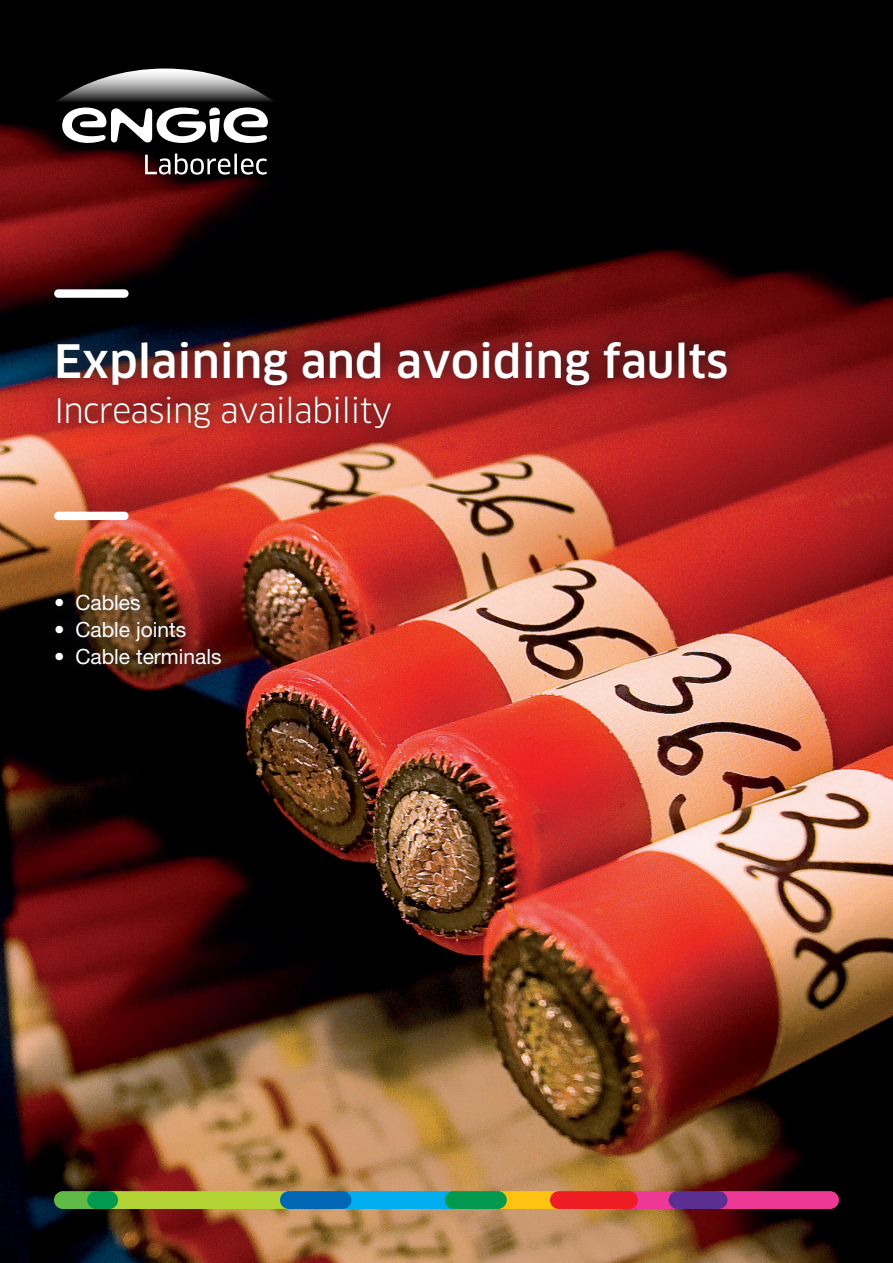
<style>
.page{position:relative;width:893px;height:1263px;background:#fff}
.page>*{position:absolute;margin:0;border:0;box-sizing:border-box;transform-origin:0 0}
.t1{font:500 45px "Clan OT";color:#fff}
.t2{font:33px "Clan OT";letter-spacing:-.025em;color:#fff}
.Brood_tekst_zwart{font:21px "Helvetica Neue LT Pro";color:#fff}
</style>
<div class="page">
<img style="left:0;top:0;width:893px;height:1263px">
<div style="left:54px;top:512px;width:75px;height:8px;background:#fff;border-radius:4px"></div>
<div style="left:54px;top:289px;width:75px;height:9px;background:#fff;border-radius:4px"></div>
<div style="left:42px;top:326px;width:700px;height:116px;background:#231f20;opacity:.75"></div>
<div style="left:40px;top:580px;width:196px;height:100px;background:#231f20;opacity:.75"></div>
<div style="left:710px;top:1191px;width:129px;height:18px;background:#ed3896;border-radius:9px"></div>
<div style="left:620px;top:1191px;width:66px;height:18px;background:#ed3896;border-radius:9px"></div>
<div style="left:489px;top:1191px;width:79px;height:18px;background:#fec210;border-radius:9px"></div>
<div style="left:550px;top:1191px;width:88px;height:18px;background:#ee1d23;border-radius:9px"></div>
<div style="left:334px;top:1191px;width:129px;height:18px;background:#00aeef;border-radius:9px"></div>
<div style="left:100px;top:1191px;width:198px;height:18px;background:#b3d234;border-radius:9px"></div>
<div style="left:54px;top:1191px;width:51px;height:18px;background:#60bb46;border-radius:9px"></div>
<div style="left:445px;top:1191px;width:62px;height:18px;background:#00994e;border-radius:9px"></div>
<div style="left:280px;top:1191px;width:71px;height:18px;background:#0166b3;border-radius:9px"></div>
<div style="left:87px;top:1191px;width:31px;height:18px;background:#00994e;border-radius:9px"></div>
<div style="left:669px;top:1191px;width:58px;height:18px;background:#5b2e91;border-radius:9px"></div>
<svg style="left:55px;top:69px;width:220px;height:33px;background:#606060"></svg>
<svg style="left:62px;top:108px;width:206px;height:38px"></svg>
<svg style="left:145px;top:153px;width:85px;height:22px"></svg>
<hr style="left:234px;top:154px;width:3px;height:20px;background:#fff">
<svg style="left:241px;top:158px;width:26px;height:17px"></svg>
<p class="t1" style="left:54px;top:335px;width:676px">Explaining and avoiding faults</p>
<p class="t2" style="left:54px;top:391px;width:340px">Increasing availability</p>
<p class="Brood_tekst_zwart" style="left:54px;top:590px;width:88px">• Cables</p>
<p class="Brood_tekst_zwart" style="left:54px;top:617px;width:134px">• Cable joints</p>
<p class="Brood_tekst_zwart" style="left:54px;top:644px;width:169px">• Cable terminals</p>
</div>
